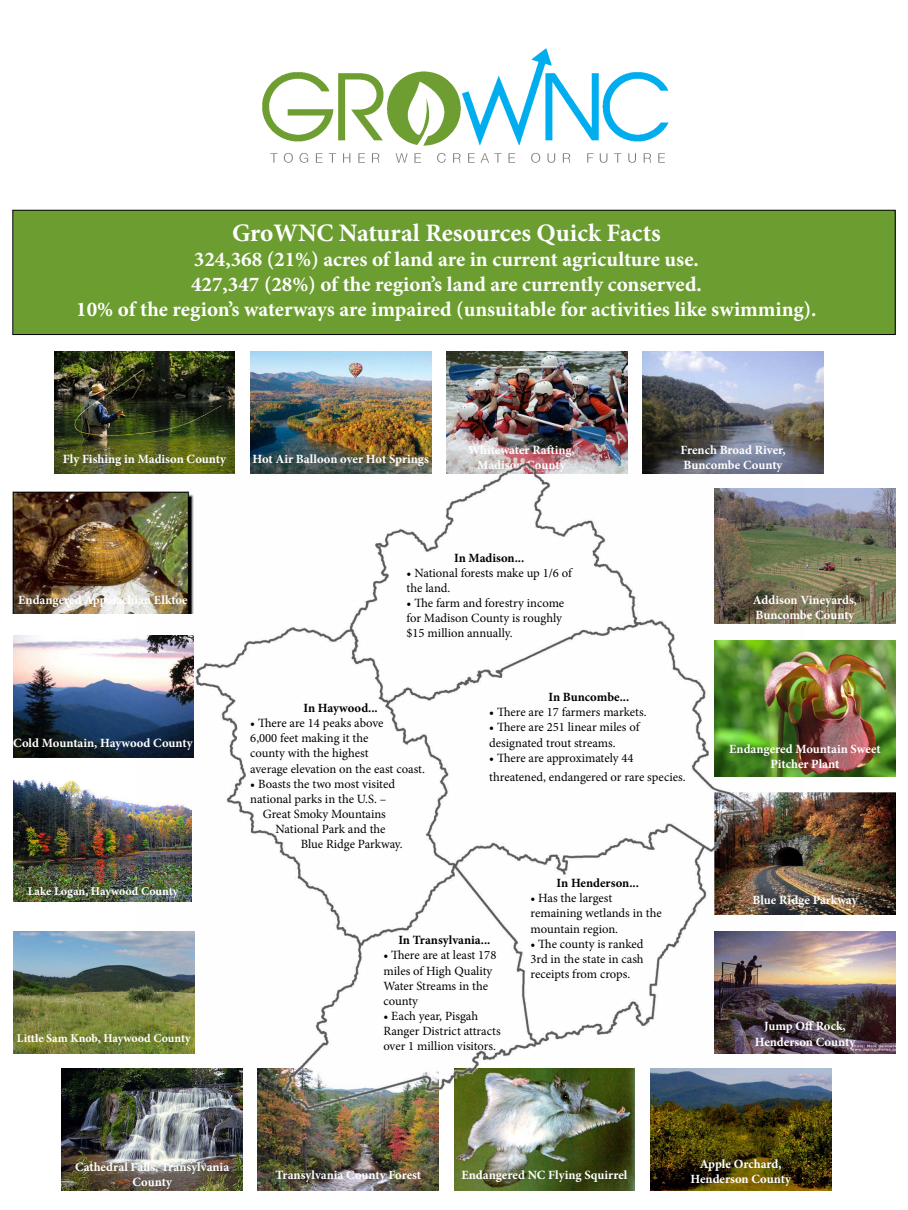
<style>
.page{position:relative;width:908px;height:1210px;background:#fff}
.page>*{position:absolute;margin:0;border:0;box-sizing:border-box;transform-origin:0 0}
.t1{font:700 25.2px "Minion Pro";color:#fff}
.t2{font:700 21px/25.2px "Minion Pro";color:#fff;text-align:center}
.t3{font:12.6px/15.1px "Minion Pro";letter-spacing:-.005em;color:#000}
.t4{font:700 12.6px/15.1px "Minion Pro";color:#fff;text-align:center}
.t5{font:700 12.6px "Minion Pro";color:#000}
.t6{font:700 11.9px "Minion Pro";color:#fff}
</style>
<div class="page">
<img style="left:188px;top:48px;width:532px;height:162px">
<div style="left:13px;top:210px;width:881px;height:124px;background:#6c9d31"></div>
<div style="left:13px;top:210px;width:882px;height:125px;border:1px solid #000"></div>
<img style="left:13px;top:491px;width:123px;height:122px">
<img style="left:13px;top:636px;width:123px;height:121px">
<img style="left:13px;top:780px;width:123px;height:122px">
<img style="left:14px;top:931px;width:122px;height:122px">
<img style="left:62px;top:1068px;width:180px;height:122px">
<img style="left:258px;top:1110px;width:180px;height:80px">
<img style="left:454px;top:1110px;width:180px;height:80px">
<img style="left:650px;top:1068px;width:180px;height:122px">
<img style="left:804px;top:488px;width:91px;height:136px">
<img style="left:804px;top:640px;width:91px;height:136px">
<img style="left:804px;top:792px;width:91px;height:122px">
<img style="left:804px;top:931px;width:91px;height:122px">
<img style="left:54px;top:351px;width:181px;height:122px">
<img style="left:250px;top:351px;width:181px;height:86px">
<img style="left:446px;top:351px;width:181px;height:86px">
<img style="left:642px;top:351px;width:181px;height:122px">
<img style="left:136px;top:437px;width:668px;height:673px">
<h1 class="t1" style="left:232px;top:215px;width:430px">GroWNC Natural Resources Quick Facts</h1>
<h2 class="t2" style="left:76px;top:246px;width:741px">324,368 (21%) acres of land are in current agriculture use.<br>427,347 (28%) of the region’s land are currently conserved.<br>10% of the region’s waterways are impaired (unsuitable for activities like swimming).</h2>
<p class="t4" style="left:63px;top:451px;width:164px">Fly Fishing in Madison County</p>
<p class="t4" style="left:252px;top:451px;width:178px">Hot Air Balloon over Hot Springs</p>
<p class="t4" style="left:468px;top:442px;width:108px">Whitewater Rafting,<br>Madison County</p>
<p class="t4" style="left:18px;top:592px;width:171px">Endangered Appalachian Elktoe</p>
<p class="t5" style="left:454px;top:549px;width:72px">In Madison...</p>
<p class="t3" style="left:406px;top:565px;width:167px">• National forests make up 1/6 of the land.</p>
<p class="t3" style="left:406px;top:595px;width:159px">• The farm and forestry income for Madison County is roughly $15 million annually.</p>
<p class="t4" style="left:680px;top:442px;width:107px;text-align:left">French Broad River,<br>Buncombe County</p>
<p class="t4" style="left:752px;top:592px;width:106px;text-align:left">Addison Vineyards,<br>Buncombe County</p>
<p class="t4" style="left:13px;top:735px;width:181px">Cold Mountain, Haywood County</p>
<p class="t6" style="left:28px;top:882px;width:152px">Lake Logan, Haywood County</p>
<p class="t6" style="left:17px;top:1030px;width:175px">Little Sam Knob, Haywood County</p>
<p class="t5" style="left:303px;top:699px;width:76px">In Haywood...</p>
<p class="t3" style="left:250px;top:715px;width:176px">• There are 14 peaks above<br>6,000 feet making it the<br>county with the highest<br>average elevation on the east coast.</p>
<p class="t3" style="left:250px;top:776px;width:146px">• Boasts the two most visited</p>
<p class="t3" style="left:250px;top:791px;width:138px">national parks in the U.S. –</p>
<p class="t3" style="left:263px;top:806px;width:124px">Great Smoky Mountains</p>
<p class="t3" style="left:275px;top:821px;width:112px">National Park and the</p>
<p class="t3" style="left:300px;top:836px;width:103px">Blue Ridge Parkway.</p>
<p class="t5" style="left:548px;top:688px;width:82px">In Buncombe...</p>
<p class="t3" style="left:489px;top:705px;width:159px">• There are 17 farmers markets.</p>
<p class="t3" style="left:489px;top:720px;width:152px">• There are 251 linear miles of designated trout streams.</p>
<p class="t3" style="left:489px;top:748px;width:198px;line-height:18.9px">• There are approximately 44 threatened, endangered or rare species.</p>
<p class="t5" style="left:398px;top:931px;width:94px">In Transylvania...</p>
<p class="t3" style="left:383px;top:948px;width:114px">• There are at least 178 miles of High Quality<br>Water Streams in the county</p>
<p class="t3" style="left:383px;top:1008px;width:119px">• Each year, Pisgah<br>Ranger District attracts over 1 million visitors.</p>
<p class="t5" style="left:556px;top:874px;width:84px">In Henderson...</p>
<p class="t3" style="left:530px;top:891px;width:133px">• Has the largest remaining wetlands in the mountain region.</p>
<p class="t3" style="left:530px;top:936px;width:115px;text-align:justify">• The county is ranked 3rd in the state in cash receipts from crops.</p>
<p class="t4" style="left:729px;top:741px;width:153px">Endangered Mountain Sweet<br>Pitcher Plant</p>
<p class="t4" style="left:752px;top:892px;width:107px">Blue Ridge Parkway</p>
<p class="t4" style="left:754px;top:1018px;width:102px">Jump Off Rock,<br>Henderson County</p>
<p class="t4" style="left:75px;top:1159px;width:156px">Cathedral Falls, Transylvania<br>County</p>
<p class="t4" style="left:275px;top:1167px;width:147px">Transylvania County Forest</p>
<p class="t4" style="left:461px;top:1167px;width:167px">Endangered NC Flying Squirrel</p>
<p class="t4" style="left:690px;top:1155px;width:102px">Apple Orchard,<br>Henderson County</p>
</div>
